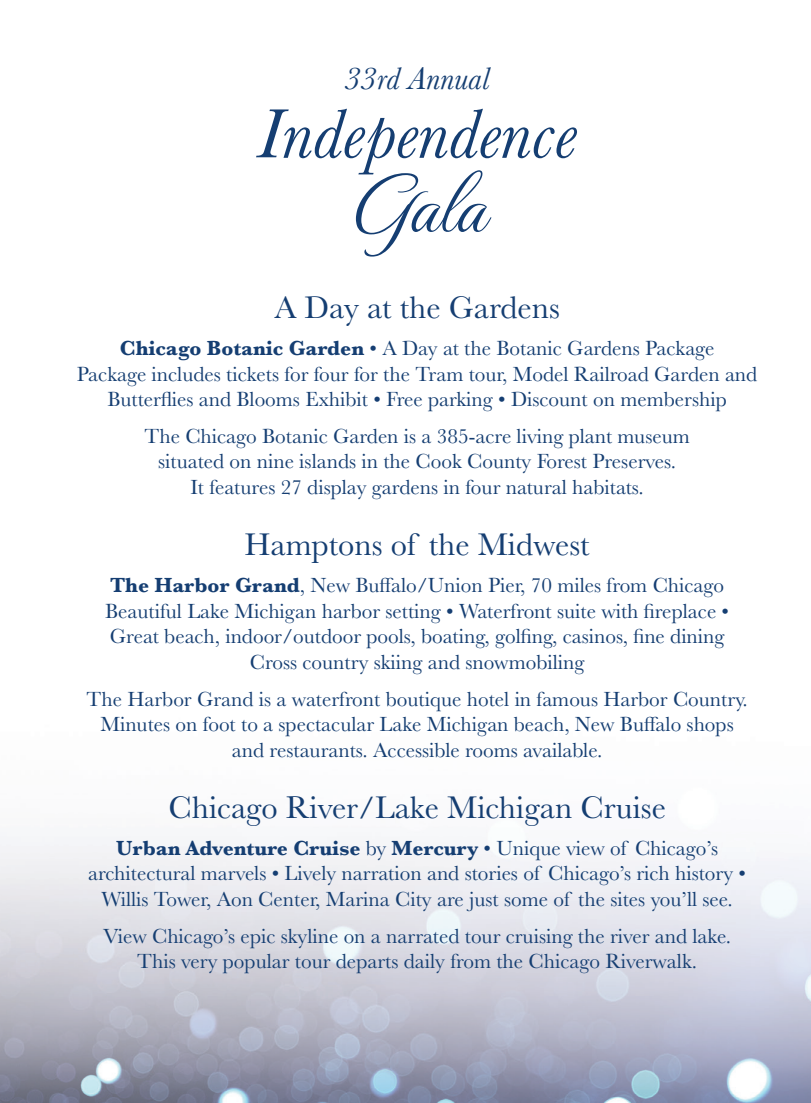
<style>
.page{position:relative;width:811px;height:1103px;background:#fff}
.page>*{position:absolute;margin:0;border:0;box-sizing:border-box;transform-origin:0 0}
.t1{font:84.25px "Monte Carlo";color:#153e72}
.t2{font:italic 72.25px "Baskerville";color:#153e72}
.t3{font:32.5px "Baskerville";color:#153e72}
.t4{font:italic 32.5px "Baskerville";color:#153e72}
.t5{font:21.25px/25.5px "Baskerville";color:#153e72;text-align:center}
.s1{font-weight:700}
</style>
<div class="page">
<img style="left:0;top:836px;width:811px;height:266px">
<p class="t4" style="left:345px;top:56px;width:146px">33rd Annual</p>
<p class="t2" style="left:257px;top:86px;width:321px">Independence</p>
<p class="t1" style="left:353px;top:153px;width:132px">Gala</p>
<p class="t3" style="left:274px;top:287px;width:287px">A Day at the Gardens</p>
<p class="t5" style="left:77px;top:336px;width:682px"><span class="s1">Chicago Botanic Garden</span> • A Day at the Botanic Gardens Package<br>Package includes tickets for four for the Tram tour, Model Railroad Garden and<br>Butterflies and Blooms Exhibit • Free parking • Discount on membership</p>
<p class="t5" style="left:144px;top:423px;width:547px">The Chicago Botanic Garden is a 385-acre living plant museum situated on nine islands in the Cook County Forest Preserves.<br>It features 27 display gardens in four natural habitats.</p>
<p class="t3" style="left:244px;top:524px;width:347px">Hamptons of the Midwest</p>
<p class="t5" style="left:105px;top:573px;width:625px"><span class="s1">The Harbor Grand</span>, New Buffalo/Union Pier, 70 miles from Chicago Beautiful Lake Michigan harbor setting • Waterfront suite with fireplace • Great beach, indoor/outdoor pools, boating, golfing, casinos, fine dining Cross country skiing and snowmobiling</p>
<p class="t5" style="left:87px;top:686px;width:662px">The Harbor Grand is a waterfront boutique hotel in famous Harbor Country.<br>Minutes on foot to a spectacular Lake Michigan beach, New Buffalo shops and restaurants. Accessible rooms available.</p>
<p class="t3" style="left:168px;top:787px;width:499px">Chicago River/Lake Michigan Cruise</p>
<p class="t5" style="left:88px;top:835px;width:659px"><span class="s1">Urban Adventure Cruise</span> by <span class="s1">Mercury</span> • Unique view of Chicago’s architectural marvels • Lively narration and stories of Chicago’s rich history •<br>Willis Tower, Aon Center, Marina City are just some of the sites you’ll see.</p>
<p class="t5" style="left:103px;top:923px;width:630px">View Chicago’s epic skyline on a narrated tour cruising the river and lake.<br>This very popular tour departs daily from the Chicago Riverwalk.</p>
</div>
